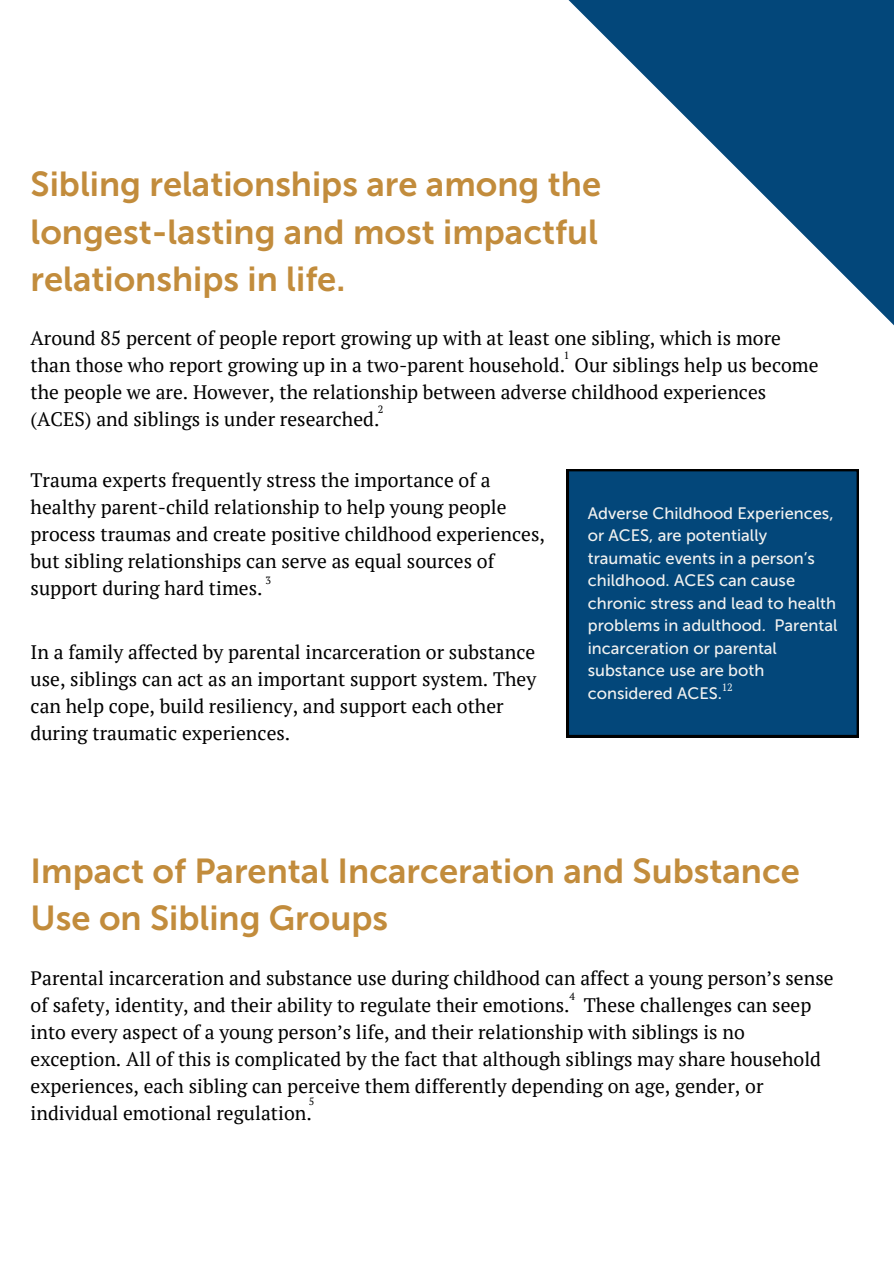
<style>
.page{position:relative;width:894px;height:1264px;background:#fff}
.page>*{position:absolute;margin:0;border:0;box-sizing:border-box;transform-origin:0 0}
.t1{font:34.5px/47.2px "Museo Sans 700";color:#c28c3c;text-align:justify}
.t2{font:19.5px/27px "PT Serif";color:#000}
.t3{font:16.5px/22.5px "Museo Sans 500";color:#f2f2f0}
.t4{font:10.5px "PT Serif";color:#000}
.t5{font:10.5px "PT Serif";color:#f2f2f0}
</style>
<div class="page">
<svg style="left:568px;top:0;width:325px;height:482px"></svg>
<div style="left:566px;top:469px;width:292px;height:268px;background:#03477a"></div>
<h1 class="t1" style="left:31px;top:161px;width:572px">Sibling relationships are among the longest-lasting and most impactful relationships in life.</h1>
<p class="t2" style="left:31px;top:324px;width:789px">Around 85 percent of people report growing up with at least one sibling, which is more than those who report growing up in a two-parent household. Our siblings help us become the people we are. However, the relationship between adverse childhood experiences (ACES) and siblings is under researched.</p>
<p class="t4" style="left:564px;top:348px;width:7px">1</p>
<p class="t4" style="left:378px;top:402px;width:7px">2</p>
<p class="t2" style="left:31px;top:466px;width:516px">Trauma experts frequently stress the importance of a healthy parent-child relationship to help young people process traumas and create positive childhood experiences, but sibling relationships can serve as equal sources of support during hard times.</p>
<h2 class="t4" style="left:265px;top:573px;width:7px">3</h2>
<p class="t2" style="left:31px;top:638px;width:507px">In a family affected by parental incarceration or substance use, siblings can act as an important support system. They can help cope, build resiliency, and support each other during traumatic experiences.</p>
<h2 class="t3" style="left:587px;top:502px;width:251px">Adverse Childhood Experiences, or ACES, are potentially traumatic events in a person’s childhood. ACES can cause chronic stress and lead to health problems in adulthood. Parental incarceration or parental substance use are both considered ACES.</h2>
<p class="t5" style="left:721px;top:679px;width:13px">12</p>
<h2 class="t1" style="left:31px;top:847px;width:770px">Impact of Parental Incarceration and Substance<br>Use on Sibling Groups</h2>
<p class="t2" style="left:31px;top:963px;width:804px">Parental incarceration and substance use during childhood can affect a young person’s sense of safety, identity, and their ability to regulate their emotions. These challenges can seep into every aspect of a young person’s life, and their relationship with siblings is no exception. All of this is complicated by the fact that although siblings may share household experiences, each sibling can perceive them differently depending on age, gender, or individual emotional regulation.</p>
<h1 class="t4" style="left:569px;top:989px;width:7px">4</h1>
<h2 class="t4" style="left:309px;top:1094px;width:7px">5</h2>
</div>
